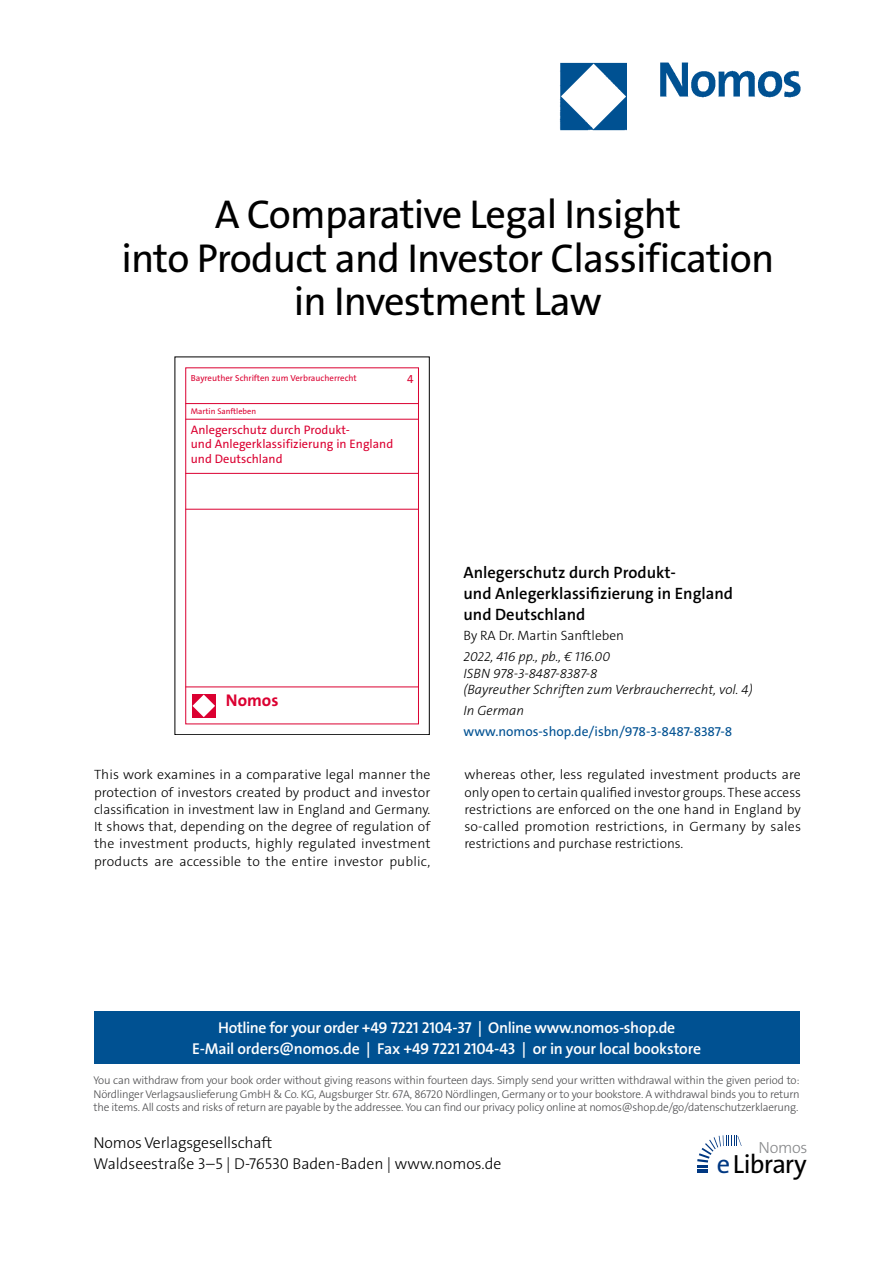
<style>
.page{position:relative;width:893px;height:1263px;background:#fff}
.page>*{position:absolute;margin:0;border:0;box-sizing:border-box;transform-origin:0 0}
._000_Headline{font:40.5px/43.5px "The Sans Os F";letter-spacing:-.02em;color:#000;text-align:center}
.t1{font:26.4px "The Sans Os F";letter-spacing:-.03em;color:#000}
.t2{font:700 17.1px "The Sans C5";color:#db0031}
._001_Buchtitel{font:600 16.5px/21px "The Sans C5";color:#000}
.t3{font:300 16.2px "The Sans Os F";letter-spacing:-.02em;color:#87888a}
.t4{font:600 15.75px/21px "The Sans Os F";letter-spacing:-.02em;color:#fff;text-align:center}
.t5{font:300 15.75px/21px "The Sans Os F";color:#000}
._005_FließtextENGLIS{font:300 13.5px/17.2px "The Sans C5";letter-spacing:.01em;color:#000;text-align:justify}
._004_Bibilo{font:italic 300 13.5px/16.5px "The Sans C5";color:#000}
.www_link{font:13.5px "The Sans C5";color:#005192}
._003_Autor{font:300 13.5px "The Sans C5";color:#000}
.t6{font:12.3px/14.9px "The Sans C5";color:#db0031}
.t7{font:11.7px "The Sans C5";color:#db0031}
.t8{font:300 11.25px/13.5px "The Sans Os F";letter-spacing:-.02em;color:#4b4b4d;text-align:justify}
.t9{font:8.85px "The Sans C5";color:#db0031}
.t10{font:8.25px "The Sans C5";color:#db0031}
.s1{color:#003882}
</style>
<div class="page">
<div style="left:94px;top:1011px;width:705px;height:52px;background:#005192"></div>
<svg style="left:697px;top:1135px;width:45px;height:38px"></svg>
<img style="left:559px;top:62px;width:242px;height:69px">
<div style="left:175px;top:357px;width:255px;height:378px;border:1px solid #000"></div>
<div style="left:185px;top:367px;width:234px;height:357px;border:1px solid #db0031"></div>
<hr style="left:185px;top:473px;width:234px;height:1px;background:#db0031">
<hr style="left:185px;top:509px;width:234px;height:1px;background:#db0031">
<hr style="left:185px;top:687px;width:234px;height:1px;background:#db0031">
<svg style="left:192px;top:694px;width:23px;height:23px"></svg>
<hr style="left:185px;top:419px;width:234px;height:1px;background:#db0031">
<hr style="left:185px;top:403px;width:234px;height:1px;background:#db0031">
<p class="_000_Headline" style="left:121px;top:193px;width:654px">A Comparative Legal Insight<br>into Product and Investor Classification in Investment Law</p>
<p class="t9" style="left:191px;top:372px;width:167px">Bayreuther Schriften zum Verbraucherrecht</p>
<p class="t7" style="left:407px;top:371px;width:8px">4</p>
<p class="t10" style="left:191px;top:406px;width:67px">Martin Sanftleben</p>
<p class="t6" style="left:191px;top:422px;width:204px">Anlegerschutz durch Produkt-<br>und Anlegerklassifizierung in England und Deutschland</p>
<p class="t2" style="left:226px;top:689px;width:54px">Nomos</p>
<p class="_001_Buchtitel" style="left:463px;top:562px;width:271px">Anlegerschutz durch Produkt-<br>und Anlegerklassifizierung in England und Deutschland</p>
<p class="_003_Autor" style="left:463px;top:627px;width:162px">By RA Dr. Martin Sanftleben</p>
<p class="_004_Bibilo" style="left:463px;top:648px;width:291px">2022, 416 pp., pb., € 116.00<br>ISBN 978-3-8487-8387-8<br>(Bayreuther Schriften zum Verbraucherrecht, vol. 4)</p>
<p class="_004_Bibilo" style="left:463px;top:702px;width:62px">In German</p>
<p class="www_link" style="left:463px;top:722px;width:270px">www.nomos-shop.de/isbn/978-3-8487-8387-8</p>
<p class="_005_FließtextENGLIS" style="left:94px;top:766px;width:338px">This work examines in a comparative legal manner the protection of investors created by product and investor classification in investment law in England and Germany.<br>It shows that, depending on the degree of regulation of the investment products, highly regulated investment products are accessible to the entire investor public,</p>
<p class="_005_FließtextENGLIS" style="left:464px;top:766px;width:338px">whereas other, less regulated investment products are only open to certain qualified investor groups. These access restrictions are enforced on the one hand in England by so-called promotion restrictions, in Germany by sales restrictions and purchase restrictions.</p>
<p class="t4" style="left:192px;top:1017px;width:510px">Hotline for your order +49 7221 2104-37 | Online www.nomos-shop.de<br>E-Mail orders@nomos.de | Fax +49 7221 2104-43 | or in your local bookstore</p>
<p class="t8" style="left:94px;top:1074px;width:708px">You can withdraw from your book order without giving reasons within fourteen days. Simply send your written withdrawal within the given period to:<br>Nördlinger Verlagsauslieferung GmbH &amp; Co. KG, Augsburger Str. 67A, 86720 Nördlingen, Germany or to your bookstore. A withdrawal binds you to return the items. All costs and risks of return are payable by the addressee. You can find our privacy policy online at nomos@shop.de/go/datenschutzerklaerung.</p>
<p class="t5" style="left:94px;top:1133px;width:409px">Nomos Verlagsgesellschaft<br>Waldseestraße 3–5 | D-76530 Baden-Baden | www.nomos.de</p>
<p class="t3" style="left:758px;top:1137px;width:51px">Nomos</p>
<h2 class="t1" style="left:717px;top:1147px;width:91px"><span class="s1">e</span>Library</h2>
</div>
